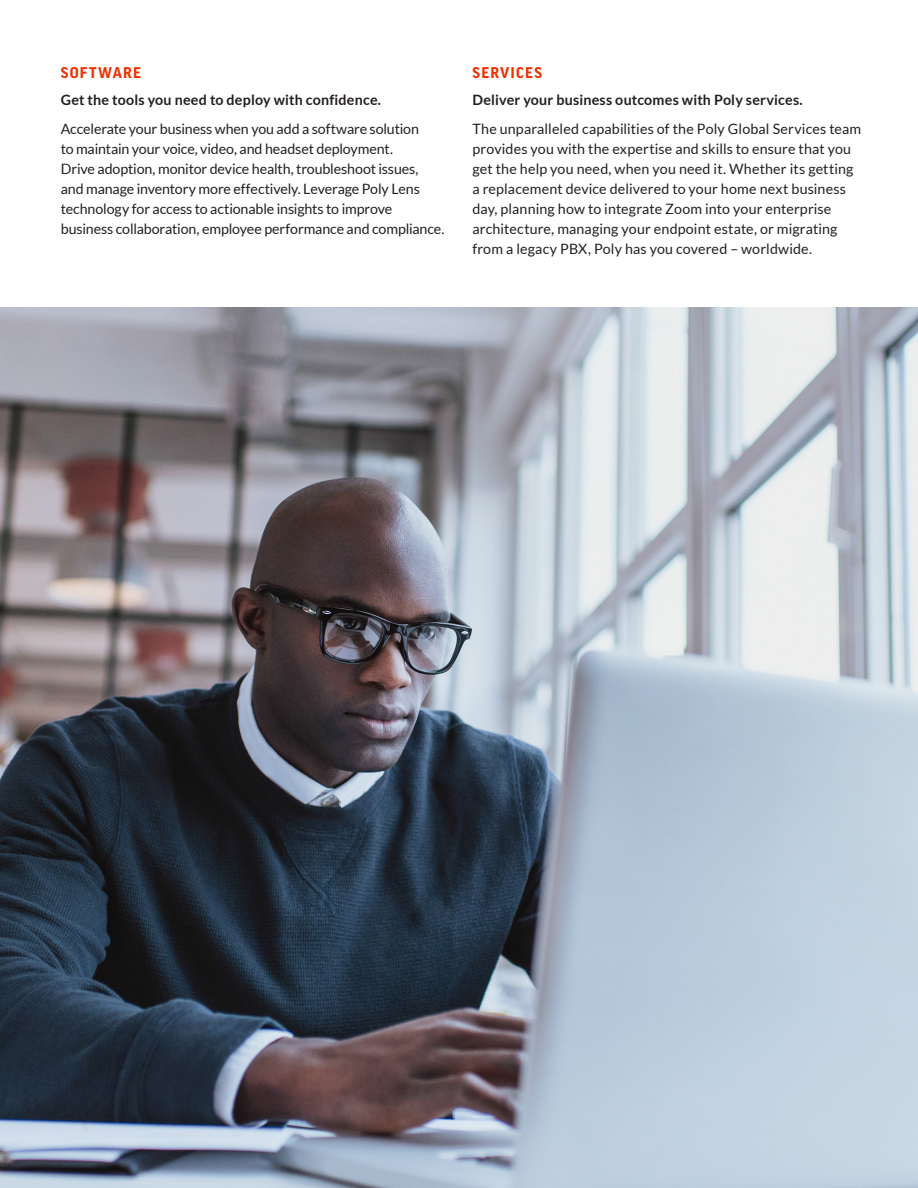
<style>
.page{position:relative;width:918px;height:1188px;background:#fff}
.page>*{position:absolute;margin:0;border:0;box-sizing:border-box;transform-origin:0 0}
.subhead{font:700 15px "Good Pro";letter-spacing:.08em;color:#ef3200}
.body_copy{font:14.25px/20px "Lato";color:#231f20}
.body_copy-2{font:700 14.25px "Lato";letter-spacing:.01em;color:#231f20}
</style>
<div class="page">
<img style="left:0;top:308px;width:918px;height:880px">
<p class="subhead" style="left:61px;top:64px;width:82px">SOFTWARE</p>
<p class="body_copy-2" style="left:61px;top:92px;width:322px">Get the tools you need to deploy with confidence.</p>
<p class="body_copy" style="left:61px;top:119px;width:385px">Accelerate your business when you add a software solution<br>to maintain your voice, video, and headset deployment.<br>Drive adoption, monitor device health, troubleshoot issues, and manage inventory more effectively. Leverage Poly Lens technology for access to actionable insights to improve business collaboration, employee performance and compliance.</p>
<p class="subhead" style="left:473px;top:64px;width:71px">SERVICES</p>
<p class="body_copy-2" style="left:472px;top:92px;width:332px">Deliver your business outcomes with Poly services.</p>
<p class="body_copy" style="left:472px;top:119px;width:390px">The unparalleled capabilities of the Poly Global Services team provides you with the expertise and skills to ensure that you get the help you need, when you need it. Whether its getting a replacement device delivered to your home next business day, planning how to integrate Zoom into your enterprise architecture, managing your endpoint estate, or migrating from a legacy PBX, Poly has you covered – worldwide.</p>
</div>
